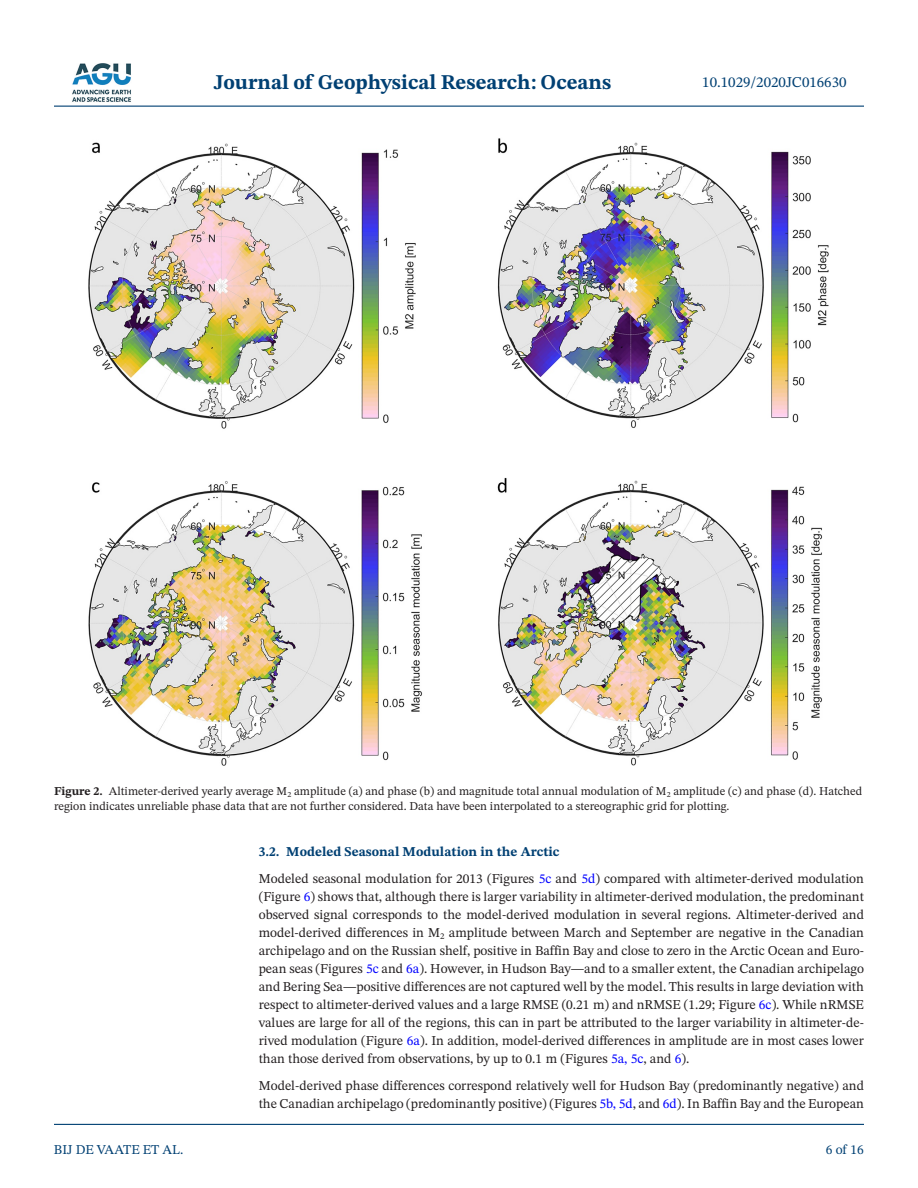
<style>
.page{position:relative;width:918px;height:1188px;background:#fff}
.page>*{position:absolute;margin:0;border:0;box-sizing:border-box;transform-origin:0 0}
.t1{font:700 21px "STIX Two Text";color:#004073}
.t2{font:15px "STIX Two Text";color:#004073}
.t3{font:13.5px/18px "STIX Two Text";color:#231f20}
.t4{font:13.5px "STIX Two Text";color:#004073}
.t5{font:12px/15px "STIX Two Text";color:#231f20}
.s1{font-weight:700}
.s2{font-weight:700;color:#004073}
.s3{color:#00f}
</style>
<div class="page">
<hr style="left:54px;top:106px;width:810px;height:1px;background:#004073">
<hr style="left:54px;top:1124px;width:810px;height:1px;background:#004073">
<img style="left:72px;top:63px;width:59px;height:39px">
<img style="left:88px;top:138px;width:741px;height:628px">
<h1 class="t1" style="left:214px;top:67px;width:399px">Journal of Geophysical Research: Oceans</h1>
<p class="t2" style="left:702px;top:72px;width:146px">10.1029/2020JC016630</p>
<p class="t5" style="left:54px;top:783px;width:810px"><span class="s1">Figure 2.</span> Altimeter-derived yearly average M<sub>2</sub> amplitude (a) and phase (b) and magnitude total annual modulation of M<sub>2</sub> amplitude (c) and phase (d). Hatched region indicates unreliable phase data that are not further considered. Data have been interpolated to a stereographic grid for plotting.</p>
<p class="t4" style="left:54px;top:1140px;width:131px">BIJ DE VAATE ET AL.</p>
<p class="t3" style="left:259px;top:838px;width:607px;line-height:27px"><span class="s2">3.2. Modeled Seasonal Modulation in the Arctic<br></span>Modeled seasonal modulation for 2013 (Figures <span class="s3">5c</span> and <span class="s3">5d</span>) compared with altimeter-derived modulation</p>
<p class="t3" style="left:259px;top:888px;width:607px;text-align:justify">(Figure <span class="s3">6</span>) shows that, although there is larger variability in altimeter-derived modulation, the predominant observed signal corresponds to the model-derived modulation in several regions. Altimeter-derived and model-derived differences in M<sub>2</sub> amplitude between March and September are negative in the Canadian archipelago and on the Russian shelf, positive in Baffin Bay and close to zero in the Arctic Ocean and Euro&shy;pean seas (Figures <span class="s3">5c</span> and <span class="s3">6a</span>). However, in Hudson Bay—and to a smaller extent, the Canadian archipelago and Bering Sea—positive differences are not captured well by the model. This results in large deviation with respect to altimeter-derived values and a large RMSE (0.21 m) and nRMSE (1.29; Figure <span class="s3">6c</span>). While nRMSE values are large for all of the regions, this can in part be attributed to the larger variability in altimeter-de&shy;rived modulation (Figure <span class="s3">6a</span>). In addition, model-derived differences in amplitude are in most cases lower than those derived from observations, by up to 0.1 m (Figures <span class="s3">5a, 5c</span>, and <span class="s3">6</span>).</p>
<p class="t3" style="left:259px;top:1077px;width:607px">Model-derived phase differences correspond relatively well for Hudson Bay (predominantly negative) and the Canadian archipelago (predominantly positive) (Figures <span class="s3">5b, 5d</span>, and <span class="s3">6d</span>). In Baffin Bay and the European</p>
<p class="t4" style="left:826px;top:1140px;width:40px">6 of 16</p>
</div>
